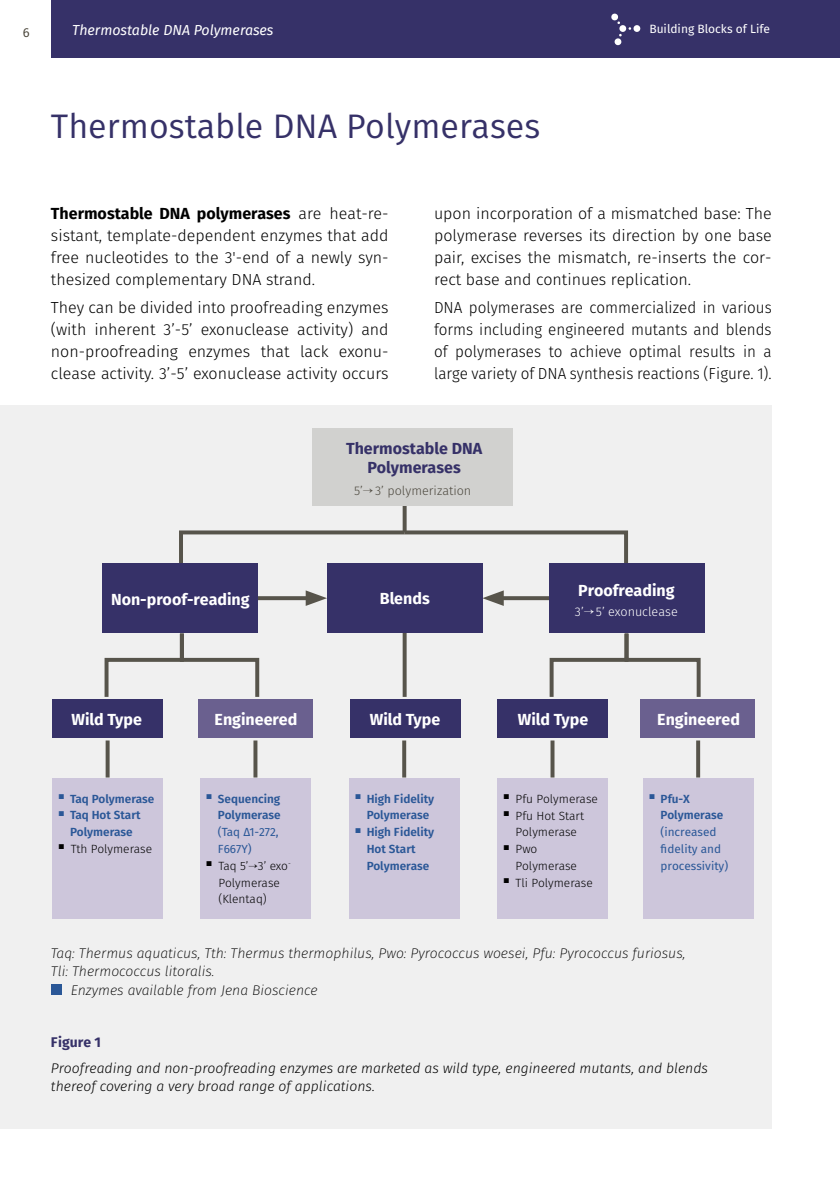
<style>
.page{position:relative;width:840px;height:1191px;background:#fff}
.page>*{position:absolute;margin:0;border:0;box-sizing:border-box;transform-origin:0 0}
.t1{font:34px "Fira Sans";color:#363168}
.t2{font:300 16px/22px "Fira Sans";color:#000;text-align:justify}
.t3{font:300 16px/22px "Fira Sans";color:#000;text-align:justify;scale:.95 1}
.t4{font:700 16px "Fira Sans";color:#fff}
.t5{font:700 16px/19.2px "Fira Sans";color:#363168;text-align:center}
.t6{font:italic 14.2px "Fira Sans";color:#fff}
.t7{font:italic 200 14px "Fira Sans";color:#000}
.t8{font:italic 300 14px/18.2px "Fira Sans";color:#000}
.t9{font:700 14px "Fira Sans";color:#363168}
.t10{font:13px "Fira Sans";color:#454034}
.t11{font:300 12.6px "Fira Sans";color:#4e4a40}
.t12{font:300 12.6px "Fira Sans";color:#fff}
.t13{font:12px "Fira Sans";color:#fff}
.t14{font:600 11.8px/16.8px "Fira Sans";color:#2a5797;text-align:center}
.t15{font:300 11.8px/16.8px "Fira Sans";color:#000}
.t16{font:11.8px/16.8px "Fira Sans";color:#2a5797}
.s1{font-weight:700}
</style>
<div class="page">
<div style="left:51px;top:0;width:788px;height:57px;background:#363168"></div>
<div style="left:633px;top:25px;width:7px;height:7px;background:#fff;border-radius:50%"></div>
<div style="left:619px;top:25px;width:7px;height:7px;background:#fff;border-radius:50%"></div>
<svg style="left:611px;top:13px;width:9px;height:11px"></svg>
<svg style="left:614px;top:34px;width:7px;height:12px"></svg>
<div style="left:0;top:405px;width:771px;height:723px;background:#f0f0f0"></div>
<svg style="left:179px;top:528px;width:450px;height:45px"></svg>
<svg style="left:102px;top:629px;width:158px;height:72px"></svg>
<svg style="left:549px;top:632px;width:153px;height:69px"></svg>
<svg style="left:402px;top:506px;width:4px;height:26px"></svg>
<svg style="left:402px;top:632px;width:4px;height:65px"></svg>
<svg style="left:503px;top:596px;width:46px;height:4px"></svg>
<svg style="left:482px;top:590px;width:21px;height:16px"></svg>
<svg style="left:258px;top:596px;width:47px;height:4px"></svg>
<svg style="left:305px;top:590px;width:22px;height:16px"></svg>
<div style="left:312px;top:428px;width:201px;height:78px;background:#d1d1cf"></div>
<div style="left:327px;top:563px;width:155px;height:69px;background:#363168"></div>
<div style="left:52px;top:699px;width:110px;height:39px;background:#363168"></div>
<div style="left:197px;top:699px;width:115px;height:39px;background:#6a608f"></div>
<div style="left:640px;top:699px;width:114px;height:39px;background:#6a608f"></div>
<div style="left:496px;top:699px;width:111px;height:39px;background:#363168"></div>
<div style="left:349px;top:699px;width:111px;height:39px;background:#363168"></div>
<div style="left:103px;top:563px;width:155px;height:69px;background:#363168"></div>
<div style="left:549px;top:563px;width:154px;height:69px;background:#363168"></div>
<div style="left:52px;top:778px;width:111px;height:140px;background:#cdc6db"></div>
<hr style="left:106px;top:740px;width:3px;height:37px;background:#57544b">
<svg style="left:253px;top:740px;width:4px;height:37px"></svg>
<div style="left:200px;top:778px;width:111px;height:140px;background:#cdc6db"></div>
<svg style="left:402px;top:740px;width:4px;height:37px"></svg>
<div style="left:348px;top:778px;width:111px;height:140px;background:#cdc6db"></div>
<svg style="left:550px;top:740px;width:4px;height:37px"></svg>
<div style="left:496px;top:778px;width:111px;height:140px;background:#cdc6db"></div>
<svg style="left:696px;top:740px;width:3px;height:37px"></svg>
<div style="left:642px;top:778px;width:111px;height:140px;background:#cdc6db"></div>
<div style="left:51px;top:983px;width:11px;height:11px;background:#2a5797"></div>
<p class="t10" style="left:23px;top:23px;width:8px">6</p>
<p class="t6" style="left:72px;top:19px;width:203px">Thermostable DNA Polymerases</p>
<p class="t13" style="left:649px;top:20px;width:122px">Building Blocks of Life</p>
<h1 class="t1" style="left:51px;top:102px;width:490px">Thermostable DNA Polymerases</h1>
<p class="t2" style="left:51px;top:202px;width:339px"><span class="s1">Thermostable DNA polymerases</span> are heat-re&shy;sistant, template-dependent enzymes that add free nucleotides to the 3'-end of a newly syn&shy;thesized complementary DNA strand.</p>
<p class="t2" style="left:51px;top:296px;width:339px">They can be divided into proofreading enzymes (with inherent 3’-5’ exonuclease activity) and non-proofreading enzymes that lack exonu&shy;clease activity. 3’-5’ exonuclease activity occurs</p>
<p class="t2" style="left:434px;top:202px;width:339px">upon incorporation of a mismatched base: The polymerase reverses its direction by one base pair, excises the mismatch, re-inserts the cor&shy;rect base and continues replication.</p>
<p class="t3" style="left:434px;top:296px;width:357px">DNA polymerases are commercialized in various forms including engineered mutants and blends of polymerases to achieve optimal results in a large variety of DNA synthesis reactions (Figure. 1).</p>
<p class="t4" style="left:111px;top:586px;width:140px">Non-proof-reading</p>
<p class="t5" style="left:346px;top:438px;width:137px">Thermostable DNA<br>Polymerases</p>
<p class="t11" style="left:354px;top:482px;width:119px">5’→3’ polymerization</p>
<p class="t4" style="left:379px;top:585px;width:51px">Blends</p>
<p class="t4" style="left:578px;top:577px;width:98px">Proofreading</p>
<p class="t12" style="left:574px;top:602px;width:104px">3’→5’ exonuclease</p>
<p class="t4" style="left:71px;top:706px;width:72px">Wild Type</p>
<p class="t4" style="left:214px;top:706px;width:84px">Engineered</p>
<p class="t4" style="left:369px;top:706px;width:72px">Wild Type</p>
<p class="t4" style="left:517px;top:706px;width:72px">Wild Type</p>
<p class="t4" style="left:657px;top:706px;width:84px">Engineered</p>
<p class="t14" style="left:59px;top:789px;width:97px">■ Taq Polymerase</p>
<p class="t14" style="left:59px;top:806px;width:83px">■ Taq Hot Start<br>Polymerase</p>
<p class="t15" style="left:59px;top:840px;width:95px">■ Tth Polymerase</p>
<p class="t14" style="left:206px;top:789px;width:75px;text-align:right">■ Sequencing<br>Polymerase</p>
<p class="t16" style="left:218px;top:823px;width:62px">(Taq Δ1-272,<br>F667Y)</p>
<p class="t15" style="left:218px;top:857px;width:74px;text-indent:-12px">■ Taq 5’→3’ exo<sup>-<br></sup>Polymerase (Klentaq)</p>
<p class="t14" style="left:355px;top:789px;width:80px">■ High Fidelity<br>Polymerase</p>
<p class="t14" style="left:366px;top:823px;width:69px;text-align:left;text-indent:-11px">■ High Fidelity<br>Hot Start<br>Polymerase</p>
<p class="t15" style="left:503px;top:790px;width:96px">■ Pfu Polymerase</p>
<p class="t15" style="left:503px;top:807px;width:82px;text-align:center">■ Pfu Hot Start<br>Polymerase</p>
<p class="t15" style="left:515px;top:840px;width:63px;text-indent:-12px">■ Pwo<br>Polymerase</p>
<p class="t15" style="left:503px;top:874px;width:91px">■ Tli Polymerase</p>
<p class="t14" style="left:660px;top:789px;width:64px;text-align:left;text-indent:-11px">■ Pfu-X<br>Polymerase</p>
<p class="t16" style="left:660px;top:823px;width:69px">(increased fidelity and processivity)</p>
<p class="t7" style="left:51px;top:943px;width:635px">Taq: Thermus aquaticus, Tth: Thermus thermophilus, Pwo: Pyrococcus woesei, Pfu: Pyrococcus furiosus,</p>
<p class="t7" style="left:51px;top:961px;width:165px">Tli: Thermococcus litoralis.</p>
<p class="t7" style="left:71px;top:979px;width:248px">Enzymes available from Jena Bioscience</p>
<p class="t9" style="left:51px;top:1030px;width:51px">Figure 1</p>
<p class="t8" style="left:51px;top:1059px;width:658px">Proofreading and non-proofreading enzymes are marketed as wild type, engineered mutants, and blends thereof covering a very broad range of applications.</p>
</div>
